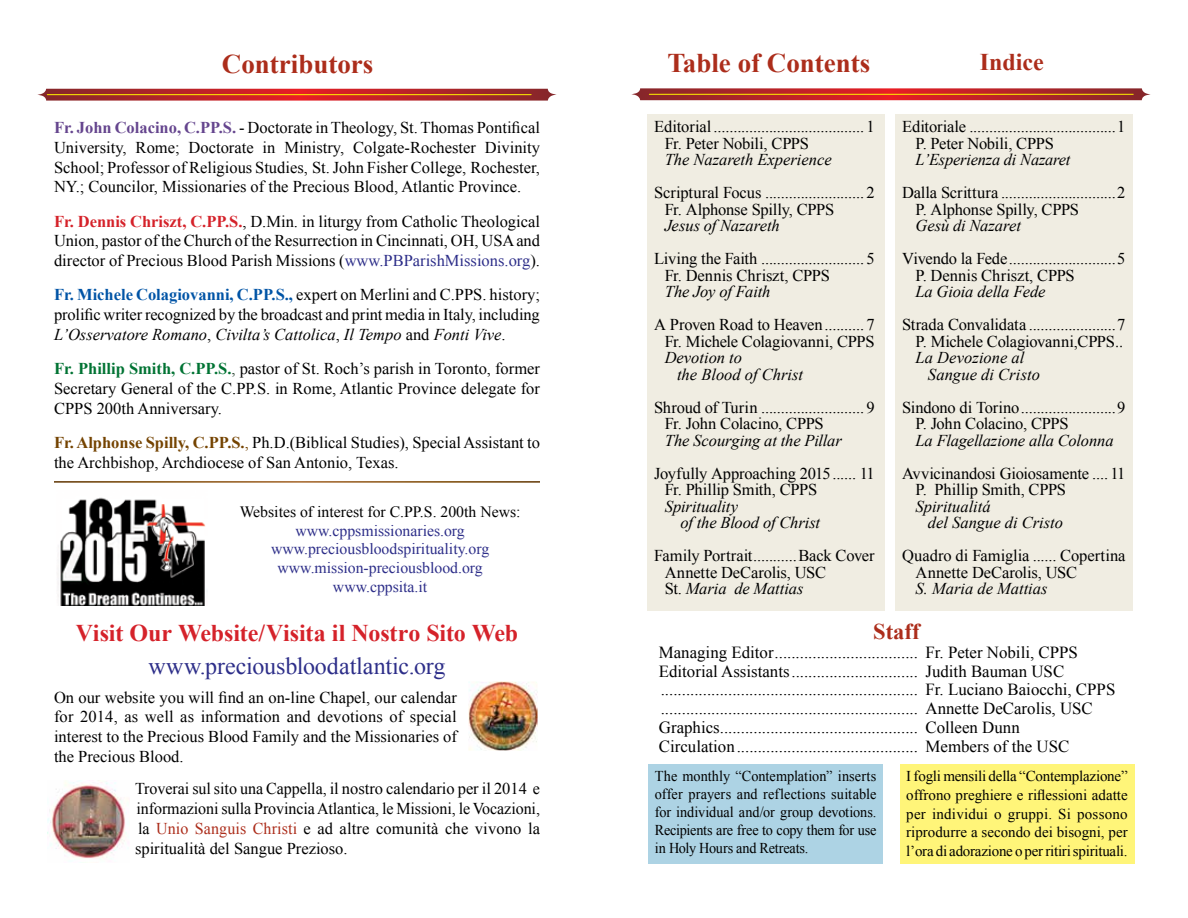
<style>
.page{position:relative;width:1188px;height:918px;background:#fff}
.page>*{position:absolute;margin:0;border:0;box-sizing:border-box;transform-origin:0 0}
.t1{font:700 27px "Times New Roman";color:#ac2d1b}
.t2{font:700 24px "Times New Roman";letter-spacing:-.005em;color:#d5222a}
.t3{font:24px "Times New Roman";letter-spacing:-.005em;color:#2d2e89}
.t4{font:700 24px "Times New Roman";color:#ac2d1b}
.t5{font:700 22.5px "Times New Roman";color:#ac2d1b}
.t6{font:16.8px/18.8px "Times New Roman";color:#000}
.t7{font:16.5px/19.8px "Times New Roman";color:#000}
.t8{font:italic 16.5px/16.5px "Times New Roman";color:#000}
.t9{font:15.75px/18.8px "Times New Roman";color:#2d2e89;text-align:center}
.t10{font:15.75px "Times New Roman";color:#000}
.t11{font:15px/18.8px "Times New Roman";letter-spacing:-.015em;color:#000;text-align:justify}
.t12{font:15px/18px "Times New Roman";letter-spacing:-.015em;color:#000;text-align:justify;scale:.95 1}
.s1{font-weight:700;color:#65458e}
.s2{font-weight:700;color:#d5222a}
.s3{color:#2d2e89}
.s4{font-weight:700;color:#0054a6}
.s5{font-style:italic}
.s6{font-weight:700;color:#007333}
.s7{color:#2f4737}
.s8{font-weight:700;color:#744300}
.s9{color:#744300}
.s10{color:#ac2d1b}
</style>
<div class="page">
<img style="left:47px;top:780px;width:78px;height:83px">
<img style="left:468px;top:681px;width:70px;height:70px">
<svg style="left:37px;top:89px;width:520px;height:12px;background:#ba3335"></svg>
<hr style="left:47px;top:94px;width:484px;height:1px;background:#fff200">
<img style="left:57px;top:497px;width:149px;height:109px">
<div style="left:647px;top:114px;width:238px;height:496px;background:#f0ede2"></div>
<div style="left:895px;top:114px;width:238px;height:496px;background:#f0ede2"></div>
<svg style="left:631px;top:88px;width:520px;height:12px;background:#ba3334"></svg>
<hr style="left:649px;top:94px;width:484px;height:1px;background:#fff200">
<div style="left:648px;top:764px;width:235px;height:100px;background:#add3e4"></div>
<div style="left:900px;top:764px;width:234px;height:100px;background:#fff579"></div>
<h1 class="t1" style="left:222px;top:45px;width:153px">Contributors</h1>
<p class="t7" style="left:54px;top:117px;width:488px;text-align:justify"><span class="s1">Fr. John Colacino, C.PP.S.</span> - Doctorate in Theology, St. Thomas Pontifical University, Rome; Doctorate in Ministry, Colgate-Rochester Divinity School; Professor of Religious Studies, St. John Fisher College, Rochester, NY.; Councilor, Missionaries of the Precious Blood, Atlantic Province.</p>
<p class="t7" style="left:54px;top:211px;width:488px;text-align:justify"><span class="s2">Fr. Dennis Chriszt, C.PP.S.</span>, D.Min. in liturgy from Catholic Theological Union, pastor of the Church of the Resurrection in Cincinnati, OH, USA and director of Precious Blood Parish Missions (<span class="s3">www.PBParishMissions.org</span>).</p>
<p class="t7" style="left:54px;top:285px;width:488px;text-align:justify"><span class="s4">Fr. Michele Colagiovanni, C.PP.S.,</span> expert on Merlini and C.PPS. history; prolific writer recognized by the broadcast and print media in Italy, including <span class="s5">L’Osservatore Romano</span>, <span class="s5">Civilta’s Cattolica</span>, <span class="s5">Il Tempo</span> and <span class="s5">Fonti Vive</span>.</p>
<p class="t7" style="left:54px;top:359px;width:488px;text-align:justify"><span class="s6">Fr. Phillip Smith, C.PP.S.</span><span class="s7">,</span> pastor of St. Roch’s parish in Toronto, former Secretary General of the C.PP.S. in Rome, Atlantic Province delegate for CPPS 200th Anniversary.</p>
<p class="t7" style="left:54px;top:432px;width:487px"><span class="s8">Fr. Alphonse Spilly, C.PP.S.</span><span class="s9">,</span> Ph.D.(Biblical Studies), Special Assistant to the Archbishop, Archdiocese of San Antonio, Texas.</p>
<p class="t10" style="left:240px;top:501px;width:282px">Websites of interest for C.PP.S. 200th News:</p>
<p class="t9" style="left:271px;top:521px;width:220px">www.cppsmissionaries.org www.preciousbloodspirituality.org www.mission-preciousblood.org www.cppsita.it</p>
<h2 class="t2" style="left:76px;top:616px;width:444px">Visit Our Website/Visita il Nostro Sito Web</h2>
<h2 class="t3" style="left:148px;top:650px;width:299px">www.preciousbloodatlantic.org</h2>
<p class="t7" style="left:54px;top:687px;width:404px;text-align:justify">On our website you will find an on-line Chapel, our calendar for 2014, as well as information and devotions of special interest to the Precious Blood Family and the Missionaries of the Precious Blood.</p>
<p class="t7" style="left:135px;top:779px;width:407px;text-align:justify">Troverai sul sito una Cappella, il nostro calendario per il 2014 e informazioni sulla Provincia Atlantica, le Missioni, le Vocazioni, la <span class="s10">Unio Sanguis Christi</span> e ad altre comunità che vivono la spiritualità del Sangue Prezioso.</p>
<h1 class="t1" style="left:667px;top:45px;width:205px">Table of Contents</h1>
<h2 class="t4" style="left:980px;top:46px;width:66px">Indice</h2>
<p class="t7" style="left:665px;top:118px;width:212px;line-height:16.5px;text-indent:-10px">Editorial ...................................... 1<br>Fr. Peter Nobili, CPPS</p>
<p class="t8" style="left:665px;top:151px;width:169px">The Nazareth Experience</p>
<p class="t7" style="left:665px;top:184px;width:212px;line-height:16.5px;text-indent:-10px">Scriptural Focus ......................... 2<br>Fr. Alphonse Spilly, CPPS</p>
<p class="t8" style="left:665px;top:217px;width:117px">Jesus of Nazareth</p>
<p class="t7" style="left:665px;top:250px;width:212px;line-height:16.5px;text-indent:-10px">Living the Faith .......................... 5<br>Fr. Dennis Chriszt, CPPS</p>
<p class="t8" style="left:665px;top:283px;width:107px">The Joy of Faith</p>
<p class="t7" style="left:654px;top:316px;width:222px;line-height:16.5px;text-align:right">A Proven Road to Heaven.......... 7<br>Fr. Michele Colagiovanni, CPPS</p>
<p class="t8" style="left:677px;top:349px;width:128px;text-indent:-12px">Devotion to<br>the Blood of Christ</p>
<p class="t7" style="left:665px;top:399px;width:212px;line-height:16.5px;text-indent:-10px">Shroud of Turin .......................... 9<br>Fr. John Colacino, CPPS</p>
<p class="t8" style="left:665px;top:431px;width:179px">The Scourging at the Pillar</p>
<p class="t7" style="left:665px;top:465px;width:212px;line-height:16.5px;text-indent:-10px">Joyfully Approaching 2015...... 11<br>Fr. Phillip Smith, CPPS</p>
<p class="t8" style="left:681px;top:497px;width:141px;text-indent:-16px">Spirituality<br>of the Blood of Christ</p>
<p class="t7" style="left:665px;top:547px;width:212px;line-height:16.5px;text-indent:-10px">Family Portrait...........Back Cover<br>Annette DeCarolis, USC<br>St. <span class="s5">Maria de Mattias</span></p>
<p class="t7" style="left:916px;top:118px;width:211px;line-height:16.5px;text-indent:-13px">Editoriale .....................................1<br>P. Peter Nobili, CPPS</p>
<p class="t8" style="left:916px;top:151px;width:156px">L’Esperienza di Nazaret</p>
<p class="t7" style="left:916px;top:184px;width:211px;line-height:16.5px;text-indent:-13px">Dalla Scrittura .............................2<br>P. Alphonse Spilly, CPPS</p>
<p class="t8" style="left:916px;top:217px;width:107px">Gesù di Nazaret</p>
<p class="t7" style="left:916px;top:250px;width:211px;line-height:16.5px;text-indent:-13px">Vivendo la Fede...........................5<br>P. Dennis Chriszt, CPPS</p>
<p class="t8" style="left:916px;top:283px;width:131px">La Gioia della Fede</p>
<p class="t7" style="left:902px;top:314px;width:225px">Strada Convalidata ......................7</p>
<p class="t7" style="left:916px;top:331px;width:210px">P. Michele Colagiovanni,CPPS<span class="s5">..</span></p>
<p class="t8" style="left:916px;top:349px;width:110px">La Devozione al</p>
<p class="t8" style="left:928px;top:365px;width:114px">Sangue di Cristo</p>
<p class="t7" style="left:916px;top:399px;width:211px;line-height:16.5px;text-indent:-14px">Sindono di Torino........................9<br>P. John Colacino, CPPS</p>
<p class="t8" style="left:916px;top:431px;width:200px">La Flagellazione alla Colonna</p>
<p class="t7" style="left:916px;top:465px;width:212px;line-height:16.5px;text-indent:-13px">Avvicinandosi Gioiosamente .... 11<br>P. Phillip Smith, CPPS</p>
<p class="t8" style="left:928px;top:497px;width:137px;text-indent:-12px">Spiritualitá<br>del Sangue di Cristo</p>
<p class="t7" style="left:916px;top:547px;width:212px;line-height:16.5px;text-indent:-13px">Quadro di Famiglia ...... Copertina<br>Annette DeCarolis, USC</p>
<p class="t8" style="left:916px;top:580px;width:134px">S. Maria de Mattias</p>
<h3 class="t5" style="left:873px;top:616px;width:48px">Staff</h3>
<p class="t6" style="left:659px;top:643px;width:458px">Managing Editor.................................. Fr. Peter Nobili, CPPS Editorial Assistants.............................. Judith Bauman USC ............................................................. Fr. Luciano Baiocchi, CPPS ............................................................. Annette DeCarolis, USC Graphics............................................... Colleen Dunn Circulation........................................... Members of the USC</p>
<p class="t12" style="left:655px;top:767px;width:235px">The monthly “Contemplation” inserts offer prayers and reflections suitable for individual and/or group devotions.<br>Recipients are free to copy them for use in Holy Hours and Retreats.</p>
<p class="t11" style="left:906px;top:766px;width:223px">I fogli mensili della “Contemplazione” offrono preghiere e riflessioni adatte per individui o gruppi. Si possono riprodurre a secondo dei bisogni, per l’ora di adorazione o per ritiri spirituali.</p>
</div>
